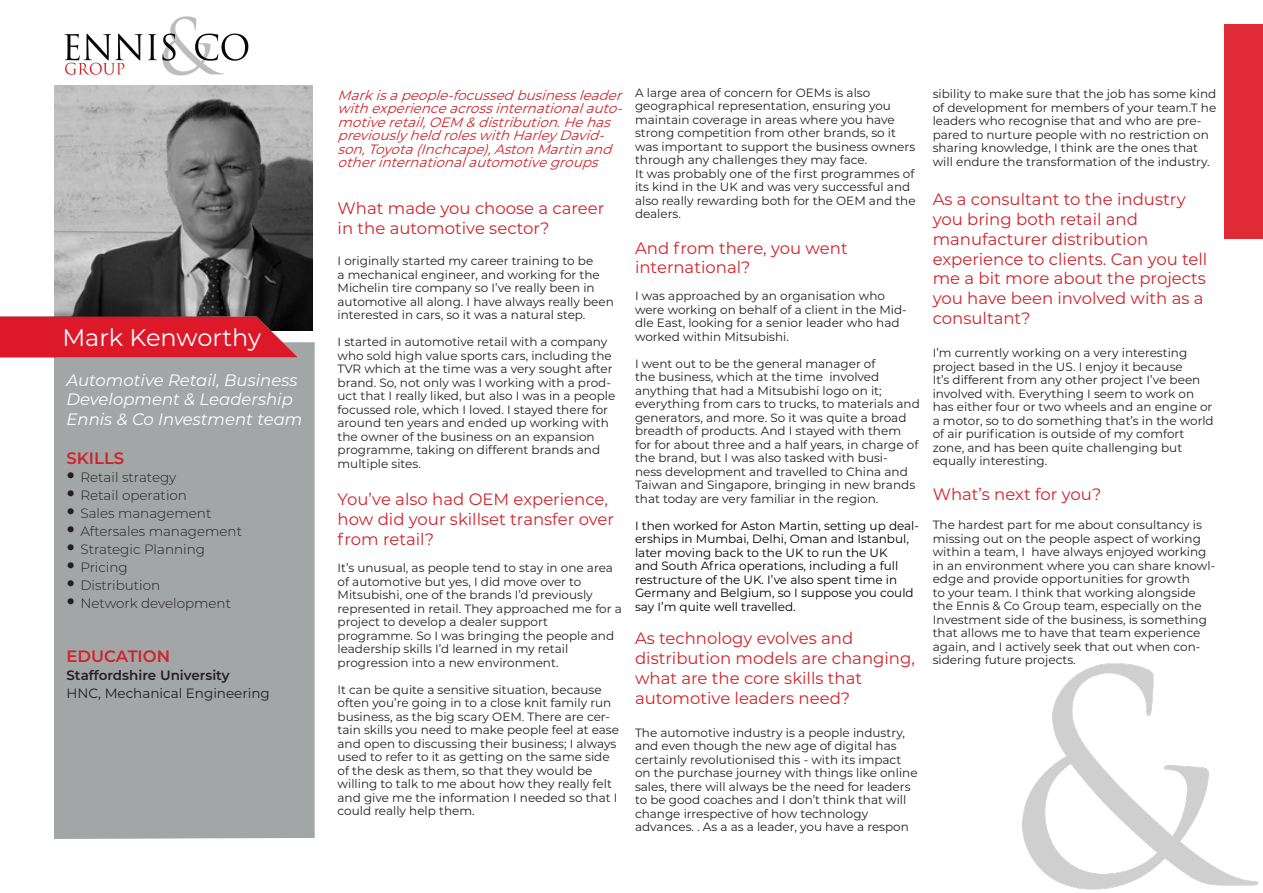
<style>
.page{position:relative;width:1263px;height:893px;background:#fff}
.page>*{position:absolute;margin:0;border:0;box-sizing:border-box;transform-origin:0 0}
.t1{font:24px "Montserrat";color:#fff}
.t2{font:16.5px/19.8px "Montserrat";color:#d1232a}
.t3{font:italic 16.5px/19.5px "Montserrat";color:#fff}
.t4{font:600 16.5px "Montserrat";color:#d1232a}
.t5{font:italic 13.5px/13.5px "Montserrat";color:#d1232a}
.t6{font:300 13.5px "Montserrat";color:#231f20}
.t7{font:13.5px "Montserrat";color:#231f20}
.t8{font:600 13.5px "Montserrat";color:#231f20}
.t9{font:12px/13.5px "Montserrat";color:#231f20}
.t10{font:12px/13.5px "Montserrat";color:#000}
.s1{font-weight:700;font-size:24px}
</style>
<div class="page">
<div style="left:54px;top:342px;width:261px;height:497px;background:#a3a6a6"></div>
<div style="left:1224px;top:24px;width:38px;height:215px;background:#e02b36"></div>
<img style="left:64px;top:16px;width:185px;height:60px">
<img style="left:54px;top:85px;width:259px;height:245px">
<img style="left:0;top:316px;width:296px;height:41px">
<img style="left:1022px;top:663px;width:237px;height:227px">
<p class="t1" style="left:62px;top:321px;width:200px">Mark Kenworthy</p>
<p class="t3" style="left:66px;top:370px;width:233px">Automotive Retail, Business<br>Development &amp; Leadership</p>
<p class="t3" style="left:66px;top:409px;width:237px">Ennis &amp; Co Investment team</p>
<p class="t4" style="left:66px;top:447px;width:59px">SKILLS</p>
<p class="t6" style="left:66px;top:468px;width:111px"><span class="s1">•</span> Retail strategy</p>
<p class="t6" style="left:66px;top:486px;width:122px"><span class="s1">•</span> Retail operation</p>
<p class="t6" style="left:66px;top:504px;width:146px"><span class="s1">•</span> Sales management</p>
<p class="t6" style="left:66px;top:522px;width:177px"><span class="s1">•</span> Aftersales management</p>
<p class="t6" style="left:66px;top:540px;width:140px"><span class="s1">•</span> Strategic Planning</p>
<p class="t6" style="left:66px;top:558px;width:63px"><span class="s1">•</span> Pricing</p>
<p class="t6" style="left:66px;top:576px;width:95px"><span class="s1">•</span> Distribution</p>
<p class="t6" style="left:66px;top:594px;width:166px"><span class="s1">•</span> Network development</p>
<p class="t4" style="left:66px;top:645px;width:105px">EDUCATION</p>
<p class="t8" style="left:66px;top:666px;width:165px">Staffordshire University</p>
<p class="t7" style="left:66px;top:684px;width:205px">HNC, Mechanical Engineering</p>
<p class="t5" style="left:338px;top:88px;width:291px">Markisapeople-focussedbusinessleader withexperienceacrossinternationalauto&shy;motiveretail,OEM &amp;distribution.Hehas previously heldroleswithHarley David&shy;son,Toyota(Inchcape),AstonMartinand otherinternationalautomotivegroups</p>
<p class="t2" style="left:338px;top:197px;width:268px">What made you choose a career in the automotive sector?</p>
<p class="t9" style="left:338px;top:254px;width:278px">I originally started my career training to be<br>a mechanical engineer, and working for the Michelin tire company so I’ve really been in automotive all along. I have always really been interested in cars, so it was a natural step.</p>
<p class="t9" style="left:338px;top:335px;width:279px">I started in automotive retail with a company who sold high value sports cars, including the TVR which at the time was a very sought after brand. So, not only was I working with a prod&shy;uct that I really liked, but also I was in a people focussed role, which I loved. I stayed there for around ten years and ended up working with the owner of the business on an expansion programme, taking on different brands and multiple sites.</p>
<p class="t2" style="left:338px;top:489px;width:278px">You’ve also had OEM experience, how did your skillset transfer over from retail?</p>
<p class="t9" style="left:338px;top:561px;width:277px">It’s unusual, as people tend to stay in one area of automotive but yes, I did move over to</p>
<p class="t9" style="left:338px;top:588px;width:257px">Mitsubishi, one of the brands I’d previously</p>
<p class="t9" style="left:338px;top:601px;width:286px">represented in retail. They approached me for a project to develop a dealer support</p>
<p class="t9" style="left:338px;top:628px;width:278px">programme. So I was bringing the people and leadership skills I’d learned in my retail</p>
<p class="t9" style="left:338px;top:655px;width:223px">progression into a new environment.</p>
<p class="t9" style="left:338px;top:682px;width:283px">It can be quite a sensitive situation, because often you’re going in to a close knit family run business, as the big scary OEM. There are cer&shy;tain skills you need to make people feel at ease and open to discussing their business; I always used to refer to it as getting on the same side of the desk as them, so that they would be willing to talk to me about how they really felt and give me the information I needed so that I could really help them.</p>
<p class="t9" style="left:635px;top:85px;width:237px">A large area of concern for OEMs is also</p>
<p class="t9" style="left:635px;top:99px;width:261px">geographical representation, ensuring you maintain coverage in areas where you have</p>
<p class="t9" style="left:635px;top:126px;width:282px">strong competition from other brands, so it was important to support the business owners through any challenges they may face.</p>
<p class="t9" style="left:635px;top:166px;width:282px">It was probably one of the first programmes of its kind in the UK and was very successful and also really rewarding both for the OEM and the dealers.</p>
<p class="t2" style="left:635px;top:237px;width:214px">And from there, you went</p>
<p class="t2" style="left:635px;top:257px;width:117px">international?</p>
<p class="t9" style="left:635px;top:289px;width:273px">I was approached by an organisation who were working on behalf of a client in the Mid&shy;dle East, looking for a senior leader who had worked within Mitsubishi.</p>
<p class="t9" style="left:635px;top:356px;width:242px">I went out to be the general manager of</p>
<p class="t9" style="left:635px;top:370px;width:286px">the business, which at the time involved anything that had a Mitsubishi logo on it; everything from cars to trucks, to materials and generators, and more. So it was quite a broad breadth of products. And I stayed with them for for about three and a half years, in charge of the brand, but I was also tasked with busi-<br>ness development and travelled to China and Taiwan and Singapore, bringing in new brands that today are very familiar in the region.</p>
<p class="t10" style="left:635px;top:518px;width:286px">I then worked for Aston Martin, setting up deal&shy;erships in Mumbai, Delhi, Oman and Istanbul, later moving back to the UK to run the UK<br>and South Africa operations, including a full restructure of the UK. I’ve also spent time in Germany and Belgium, so I suppose you could say I’m quite well travelled.</p>
<p class="t2" style="left:635px;top:628px;width:220px">As technology evolves and</p>
<p class="t2" style="left:635px;top:648px;width:281px">distribution models are changing, what are the core skills that</p>
<p class="t2" style="left:635px;top:687px;width:217px">automotive leaders need?</p>
<p class="t9" style="left:635px;top:725px;width:284px">The automotive industry is a people industry, and even though the new age of digital has certainly revolutionised this - with its impact on the purchase journey with things like online sales, there will always be the need for leaders to be good coaches and I don’t think that will change irrespective of how technology</p>
<p class="t9" style="left:635px;top:820px;width:275px">advances. . As a as a leader, you have a respon</p>
<p class="t9" style="left:933px;top:87px;width:285px">sibility to make sure that the job has some kind of development for members of your team.T he leaders who recognise that and who are pre&shy;pared to nurture people with no restriction on sharing knowledge, I think are the ones that will endure the transformation of the industry.</p>
<p class="t2" style="left:933px;top:189px;width:254px">As a consultant to the industry you bring both retail and</p>
<p class="t2" style="left:933px;top:228px;width:217px">manufacturer distribution</p>
<p class="t2" style="left:933px;top:248px;width:276px">experience to clients. Can you tell me a bit more about the projects you have been involved with as a consultant?</p>
<p class="t9" style="left:933px;top:346px;width:283px">I’m currently working on a very interesting project based in the US. I enjoy it because<br>It’s different from any other project I’ve been involved with. Everything I seem to work on has either four or two wheels and an engine or a motor, so to do something that’s in the world of air purification is outside of my comfort zone, and has been quite challenging but equally interesting.</p>
<p class="t2" style="left:933px;top:484px;width:170px">What’s next for you?</p>
<p class="t9" style="left:933px;top:518px;width:284px">The hardest part for me about consultancy is missing out on the people aspect of working within a team, I have always enjoyed working in an environment where you can share knowl&shy;edge and provide opportunities for growth<br>to your team. I think that working alongside the Ennis &amp; Co Group team, especially on the Investment side of the business, is something that allows me to have that team experience again, and I actively seek that out when con&shy;sidering future projects.</p>
</div>
